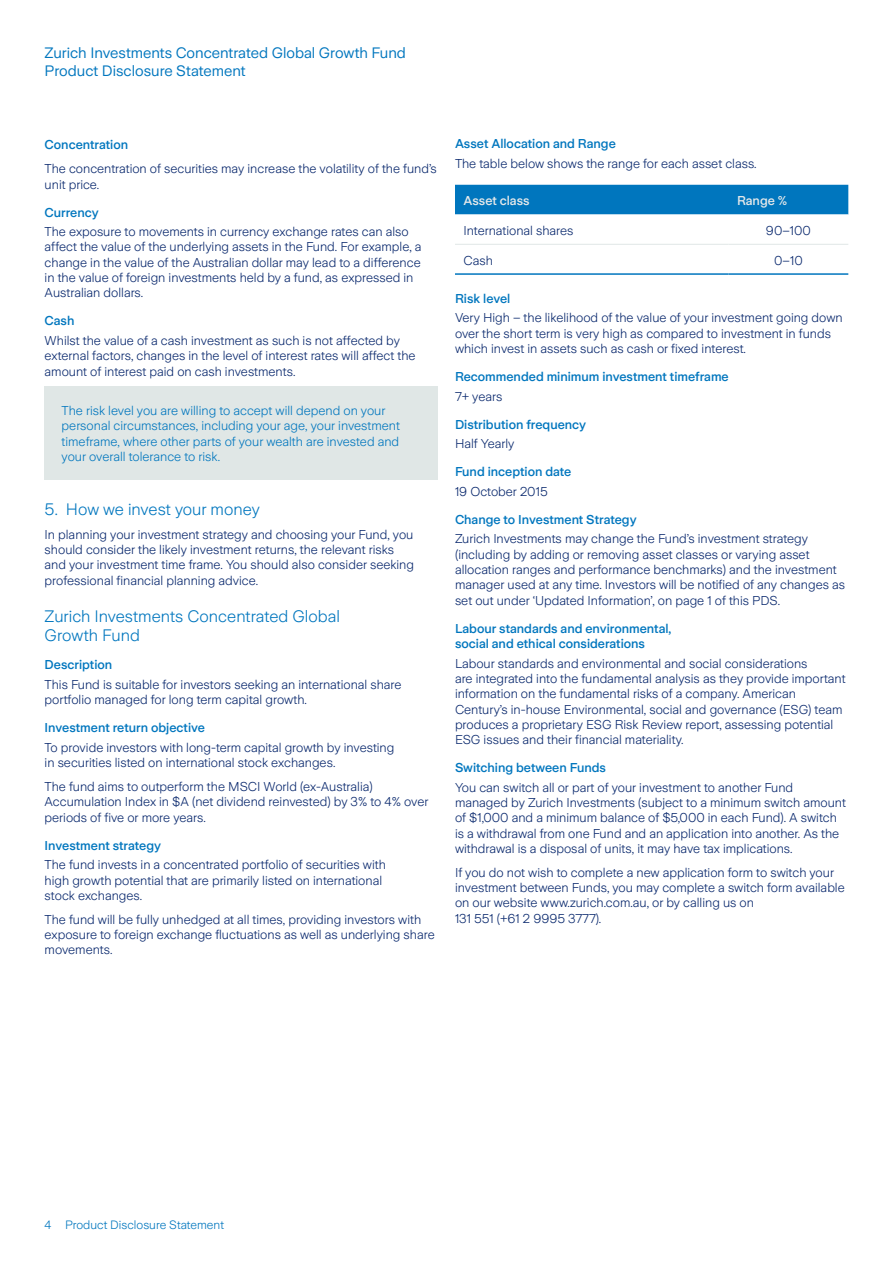
<style>
.page{position:relative;width:893px;height:1263px;background:#fff}
.page>*{position:absolute;margin:0;border:0;box-sizing:border-box;transform-origin:0 0}
.Head_4_11pt{font:300 16.5px/19.8px "Zurich Sans";color:#0076be}
.Section_10pt_ZBlue{font:15px/18px "Zurich Sans";color:#0076be}
.Body_DarkBlue_9pt_8{font:300 12.75px/15.3px "Zurich Sans";color:#09286d}
.Head_5_9pt_8_5_Mediu{font:500 12.75px/15.3px "Zurich Sans";color:#0076be}
.t1{font:300 12.75px/15.3px "Zurich Sans";color:#0076be}
.Table_Head_9pt_ZWhit{font:500 12.75px "Zurich Sans";color:#e6e9ea}
.Body_DarkBlue_9pt_8-2{font:500 12.75px "Zurich Sans";color:#0076be}
.t2{font:300 12px "Zurich Sans";color:#0076be}
</style>
<div class="page">
<div style="left:45px;top:387px;width:393px;height:93px;background:#e0e7e6"></div>
<div style="left:455px;top:185px;width:393px;height:30px;background:#0076be"></div>
<hr style="left:455px;top:244px;width:274px;height:1px;background:#e0e7e6">
<hr style="left:729px;top:244px;width:119px;height:1px;background:#e0e7e6">
<hr style="left:455px;top:273px;width:274px;height:2px;background:#0076be">
<hr style="left:729px;top:273px;width:119px;height:2px;background:#0076be">
<p class="Section_10pt_ZBlue" style="left:45px;top:44px;width:363px">Zurich Investments Concentrated Global Growth Fund<br>Product Disclosure Statement</p>
<p class="Body_DarkBlue_9pt_8-2" style="left:45px;top:138px;width:85px">Concentration</p>
<p class="Body_DarkBlue_9pt_8" style="left:45px;top:161px;width:394px">The concentration of securities may increase the volatility of the fund’s unit price.</p>
<p class="Head_5_9pt_8_5_Mediu" style="left:45px;top:205px;width:56px">Currency</p>
<p class="Body_DarkBlue_9pt_8" style="left:45px;top:224px;width:378px">The exposure to movements in currency exchange rates can also affect the value of the underlying assets in the Fund. For example, a change in the value of the Australian dollar may lead to a difference in the value of foreign investments held by a fund, as expressed in Australian dollars.</p>
<p class="Head_5_9pt_8_5_Mediu" style="left:45px;top:314px;width:31px">Cash</p>
<p class="Body_DarkBlue_9pt_8" style="left:45px;top:333px;width:372px">Whilst the value of a cash investment as such is not affected by external factors, changes in the level of interest rates will affect the amount of interest paid on cash investments.</p>
<p class="t1" style="left:62px;top:403px;width:340px">The risk level you are willing to accept will depend on your personal circumstances, including your age, your investment timeframe, where other parts of your wealth are invested and your overall tolerance to risk.</p>
<p class="Head_4_11pt" style="left:45px;top:500px;width:217px">5. How we invest your money</p>
<p class="Body_DarkBlue_9pt_8" style="left:45px;top:527px;width:371px">In planning your investment strategy and choosing your Fund, you should consider the likely investment returns, the relevant risks and your investment time frame. You should also consider seeking professional financial planning advice.</p>
<p class="Head_4_11pt" style="left:45px;top:606px;width:297px">Zurich Investments Concentrated Global<br>Growth Fund</p>
<p class="Head_5_9pt_8_5_Mediu" style="left:45px;top:658px;width:69px">Description</p>
<p class="Body_DarkBlue_9pt_8" style="left:45px;top:677px;width:358px">This Fund is suitable for investors seeking an international share portfolio managed for long term capital growth.</p>
<p class="Head_5_9pt_8_5_Mediu" style="left:45px;top:720px;width:162px">Investment return objective</p>
<p class="Body_DarkBlue_9pt_8" style="left:45px;top:740px;width:351px">To provide investors with long-term capital growth by investing in securities listed on international stock exchanges.</p>
<p class="Body_DarkBlue_9pt_8" style="left:45px;top:779px;width:385px">The fund aims to outperform the MSCI World (ex-Australia)<br>Accumulation Index in $A (net dividend reinvested) by 3% to 4% over periods of five or more years.</p>
<p class="Head_5_9pt_8_5_Mediu" style="left:45px;top:838px;width:118px">Investment strategy</p>
<p class="Body_DarkBlue_9pt_8" style="left:45px;top:857px;width:343px">The fund invests in a concentrated portfolio of securities with high growth potential that are primarily listed on international stock exchanges.</p>
<p class="Body_DarkBlue_9pt_8" style="left:45px;top:912px;width:392px">The fund will be fully unhedged at all times, providing investors with exposure to foreign exchange fluctuations as well as underlying share movements.</p>
<p class="Head_5_9pt_8_5_Mediu" style="left:455px;top:136px;width:162px">Asset Allocation and Range</p>
<p class="Body_DarkBlue_9pt_8" style="left:455px;top:156px;width:303px">The table below shows the range for each asset class.</p>
<p class="Table_Head_9pt_ZWhit" style="left:463px;top:194px;width:68px">Asset class</p>
<p class="Table_Head_9pt_ZWhit" style="left:737px;top:194px;width:52px">Range %</p>
<p class="Body_DarkBlue_9pt_8" style="left:463px;top:223px;width:112px">International shares</p>
<p class="Body_DarkBlue_9pt_8" style="left:766px;top:223px;width:46px">90–100</p>
<p class="Body_DarkBlue_9pt_8" style="left:463px;top:253px;width:31px">Cash</p>
<p class="Body_DarkBlue_9pt_8" style="left:774px;top:253px;width:30px">0–10</p>
<p class="Head_5_9pt_8_5_Mediu" style="left:455px;top:291px;width:57px">Risk level</p>
<p class="Body_DarkBlue_9pt_8" style="left:455px;top:311px;width:389px">Very High – the likelihood of the value of your investment going down over the short term is very high as compared to investment in funds which invest in assets such as cash or fixed interest.</p>
<p class="Head_5_9pt_8_5_Mediu" style="left:455px;top:369px;width:275px">Recommended minimum investment timeframe</p>
<p class="Body_DarkBlue_9pt_8" style="left:455px;top:389px;width:49px">7+ years</p>
<p class="Head_5_9pt_8_5_Mediu" style="left:455px;top:417px;width:133px">Distribution frequency</p>
<p class="Body_DarkBlue_9pt_8" style="left:455px;top:436px;width:61px">Half Yearly</p>
<p class="Head_5_9pt_8_5_Mediu" style="left:455px;top:464px;width:118px">Fund inception date</p>
<p class="Body_DarkBlue_9pt_8" style="left:455px;top:484px;width:94px">19 October 2015</p>
<p class="Head_5_9pt_8_5_Mediu" style="left:455px;top:512px;width:183px">Change to Investment Strategy</p>
<p class="Body_DarkBlue_9pt_8" style="left:455px;top:532px;width:392px">Zurich Investments may change the Fund’s investment strategy (including by adding or removing asset classes or varying asset allocation ranges and performance benchmarks) and the investment manager used at any time. Investors will be notified of any changes as set out under ‘Updated Information’, on page 1 of this PDS.</p>
<p class="Head_5_9pt_8_5_Mediu" style="left:455px;top:621px;width:218px">Labour standards and environmental, social and ethical considerations</p>
<p class="Body_DarkBlue_9pt_8" style="left:455px;top:656px;width:392px">Labour standards and environmental and social considerations<br>are integrated into the fundamental analysis as they provide important information on the fundamental risks of a company. American Century’s in-house Environmental, social and governance (ESG) team produces a proprietary ESG Risk Review report, assessing potential ESG issues and their financial materiality.</p>
<p class="Head_5_9pt_8_5_Mediu" style="left:455px;top:760px;width:152px">Switching between Funds</p>
<p class="Body_DarkBlue_9pt_8" style="left:455px;top:780px;width:392px">You can switch all or part of your investment to another Fund managed by Zurich Investments (subject to a minimum switch amount of $1,000 and a minimum balance of $5,000 in each Fund). A switch is a withdrawal from one Fund and an application into another. As the withdrawal is a disposal of units, it may have tax implications.</p>
<p class="Body_DarkBlue_9pt_8" style="left:455px;top:865px;width:391px">If you do not wish to complete a new application form to switch your investment between Funds, you may complete a switch form available on our website www.zurich.com.au, or by calling us on<br>131 551 (+61 2 9995 3777).</p>
<p class="t2" style="left:45px;top:1218px;width:181px">4 Product Disclosure Statement</p>
</div>
